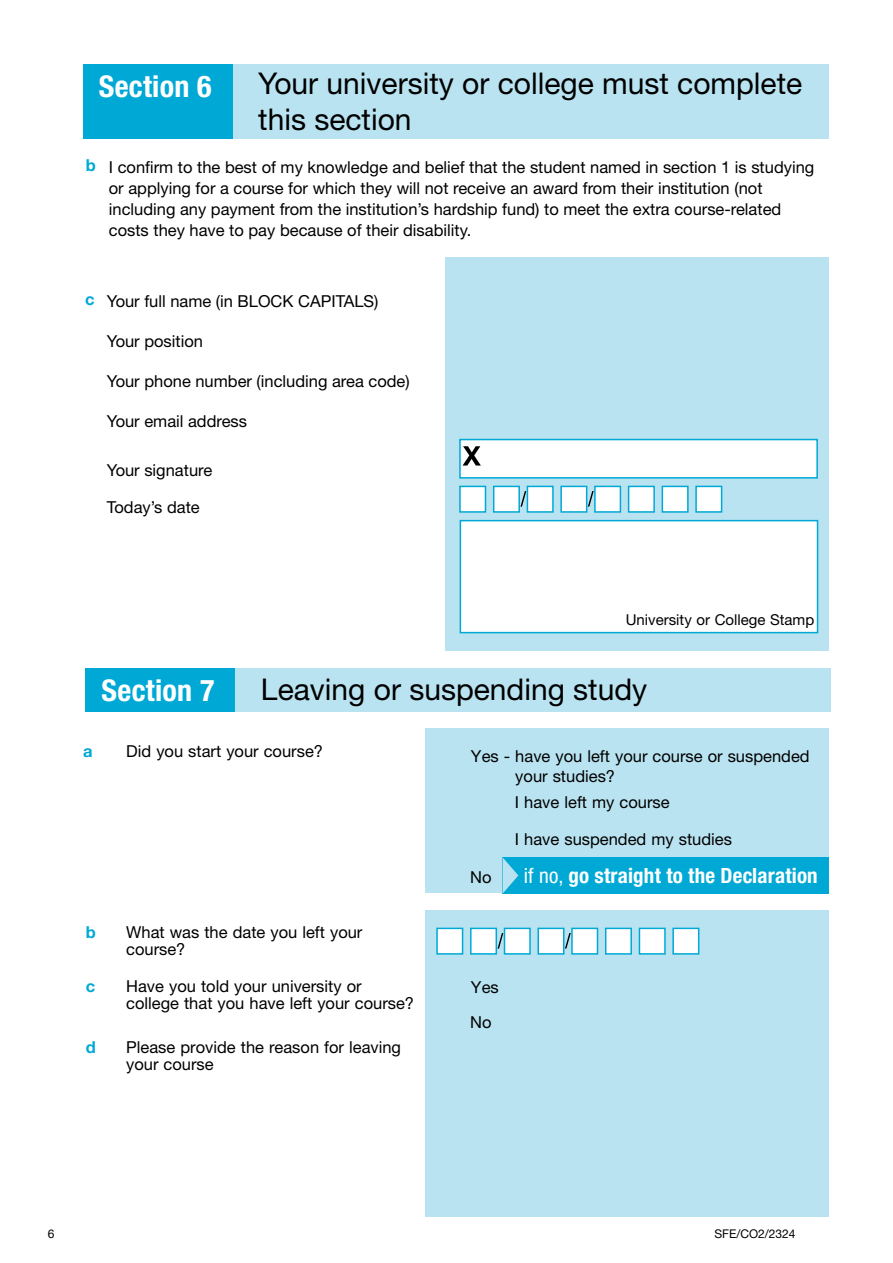
<style>
.page{position:relative;width:893px;height:1263px;background:#fff}
.page>*{position:absolute;margin:0;border:0;box-sizing:border-box;transform-origin:0 0}
.t1{font:30px/36px "Helvetica Neue LT Std";color:#000}
.t2{font:700 condensed 30px "Helvetica Neue LT Std";letter-spacing:.01em;color:#fff}
.t3{font:700 condensed 21px "Helvetica Neue LT Std";letter-spacing:.01em;color:#fff}
.t4{font:16.5px/21px "Helvetica Neue LT Std";color:#000}
.t5{font:700 16.5px "Helvetica Neue LT Std";color:#00a9d5}
.t6{font:15px "Helvetica Neue LT Std";color:#000}
.t7{font:12px "Helvetica Neue LT Std";color:#000}
.s1{font-weight:400}
</style>
<div class="page">
<div style="left:83px;top:64px;width:153px;height:74px;background:#00a9d5"></div>
<div style="left:233px;top:64px;width:596px;height:74px;background:#b9e3f1"></div>
<div style="left:86px;top:668px;width:153px;height:44px;background:#00a9d5"></div>
<div style="left:235px;top:668px;width:596px;height:44px;background:#b9e3f1"></div>
<div style="left:445px;top:257px;width:384px;height:394px;background:#b9e3f1"></div>
<div style="left:459px;top:439px;width:359px;height:40px;background:#fff;border:2px solid #00a9d5"></div>
<svg style="left:463px;top:446px;width:18px;height:19px"></svg>
<div style="left:460px;top:520px;width:358px;height:113px;background:#fff;border:2px solid #00a9d5"></div>
<div style="left:459px;top:486px;width:27px;height:27px;background:#fff;border:2px solid #00a9d5"></div>
<div style="left:493px;top:486px;width:27px;height:27px;background:#fff;border:2px solid #00a9d5"></div>
<div style="left:527px;top:486px;width:27px;height:27px;background:#fff;border:2px solid #00a9d5"></div>
<div style="left:560px;top:486px;width:27px;height:27px;background:#fff;border:2px solid #00a9d5"></div>
<div style="left:628px;top:486px;width:27px;height:27px;background:#fff;border:2px solid #00a9d5"></div>
<div style="left:594px;top:486px;width:27px;height:27px;background:#fff;border:2px solid #00a9d5"></div>
<div style="left:662px;top:486px;width:27px;height:27px;background:#fff;border:2px solid #00a9d5"></div>
<div style="left:695px;top:486px;width:27px;height:27px;background:#fff;border:2px solid #00a9d5"></div>
<svg style="left:520px;top:491px;width:6px;height:16px"></svg>
<svg style="left:588px;top:491px;width:6px;height:16px"></svg>
<div style="left:425px;top:910px;width:404px;height:307px;background:#b9e3f1"></div>
<div style="left:436px;top:928px;width:27px;height:27px;background:#fff;border:2px solid #00a9d5"></div>
<div style="left:470px;top:928px;width:27px;height:27px;background:#fff;border:2px solid #00a9d5"></div>
<div style="left:504px;top:928px;width:27px;height:27px;background:#fff;border:2px solid #00a9d5"></div>
<div style="left:537px;top:928px;width:27px;height:27px;background:#fff;border:2px solid #00a9d5"></div>
<div style="left:605px;top:928px;width:27px;height:27px;background:#fff;border:2px solid #00a9d5"></div>
<div style="left:571px;top:928px;width:27px;height:27px;background:#fff;border:2px solid #00a9d5"></div>
<div style="left:639px;top:928px;width:27px;height:27px;background:#fff;border:2px solid #00a9d5"></div>
<div style="left:672px;top:928px;width:27px;height:27px;background:#fff;border:2px solid #00a9d5"></div>
<svg style="left:497px;top:933px;width:6px;height:16px"></svg>
<svg style="left:565px;top:933px;width:6px;height:15px"></svg>
<div style="left:425px;top:729px;width:404px;height:164px;background:#b9e3f1"></div>
<div style="left:503px;top:857px;width:326px;height:36px;background:#00a9d5"></div>
<svg style="left:503px;top:858px;width:15px;height:36px"></svg>
<h2 class="t2" style="left:99px;top:68px;width:114px">Section 6</h2>
<h1 class="t1" style="left:258px;top:65px;width:545px">Your university or college must complete this section</h1>
<p class="t5" style="left:86px;top:155px;width:12px">b</p>
<p class="t4" style="left:109px;top:156px;width:707px">I confirm to the best of my knowledge and belief that the student named in section 1 is studying or applying for a course for which they will not receive an award from their institution (not including any payment from the institution’s hardship fund) to meet the extra course-related costs they have to pay because of their disability.</p>
<p class="t5" style="left:85px;top:289px;width:11px">c</p>
<p class="t4" style="left:107px;top:291px;width:273px">Your full name (in BLOCK CAPITALS)</p>
<p class="t4" style="left:107px;top:330px;width:98px">Your position</p>
<p class="t4" style="left:107px;top:370px;width:304px">Your phone number (including area code)</p>
<p class="t4" style="left:107px;top:410px;width:142px">Your email address</p>
<p class="t4" style="left:107px;top:459px;width:107px">Your signature</p>
<p class="t4" style="left:107px;top:496px;width:94px">Today’s date</p>
<p class="t6" style="left:626px;top:610px;width:190px">University or College Stamp</p>
<h2 class="t2" style="left:102px;top:672px;width:114px">Section 7</h2>
<h1 class="t1" style="left:261px;top:671px;width:388px">Leaving or suspending study</h1>
<p class="t5" style="left:83px;top:741px;width:11px">a</p>
<p class="t4" style="left:126px;top:740px;width:198px">Did you start your course?</p>
<p class="t4" style="left:515px;top:746px;width:296px;line-height:19.8px;text-indent:-44px">Yes - have you left your course or suspended your studies?</p>
<p class="t4" style="left:515px;top:792px;width:156px">I have left my course</p>
<p class="t4" style="left:515px;top:828px;width:219px">I have suspended my studies</p>
<p class="t4" style="left:470px;top:866px;width:23px">No</p>
<p class="t3" style="left:524px;top:862px;width:295px"><span class="s1">if no,</span> go straight to the Declaration</p>
<p class="t5" style="left:86px;top:922px;width:12px">b</p>
<p class="t4" style="left:126px;top:924px;width:238px;line-height:16.5px">What was the date you left your course?</p>
<p class="t5" style="left:86px;top:976px;width:11px">c</p>
<p class="t4" style="left:126px;top:978px;width:289px;line-height:16.5px">Have you told your university or college that you have left your course?</p>
<p class="t4" style="left:471px;top:976px;width:29px">Yes</p>
<p class="t4" style="left:470px;top:1011px;width:23px">No</p>
<p class="t5" style="left:86px;top:1037px;width:12px">d</p>
<p class="t4" style="left:126px;top:1039px;width:276px;line-height:16.5px">Please provide the reason for leaving your course</p>
<p class="t7" style="left:48px;top:1227px;width:8px">6</p>
<p class="t7" style="left:714px;top:1227px;width:83px">SFE/CO2/2324</p>
</div>
